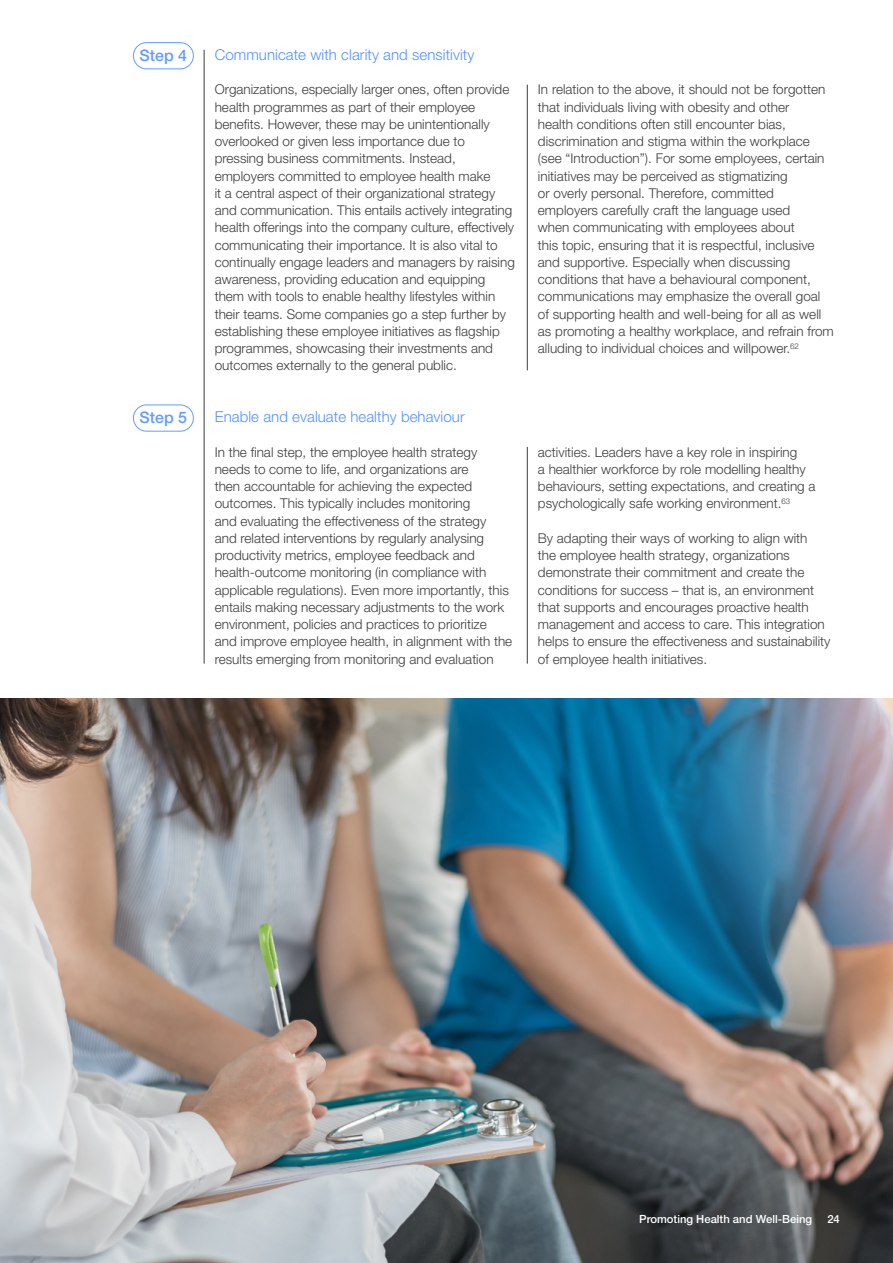
<style>
.page{position:relative;width:893px;height:1263px;background:#fff}
.page>*{position:absolute;margin:0;border:0;box-sizing:border-box;transform-origin:0 0}
.t1{font:500 15.9px "Helvetica Neue LT Pro";color:#639cff}
.t2{font:300 15px "Helvetica Neue LT Pro";letter-spacing:.005em;color:#5291ff}
.t3{font:300 13.5px/17.2px "Helvetica Neue LT Pro";color:#3c3c3b}
.t4{font:500 11.25px "Helvetica Neue LT Pro";color:#fff}
</style>
<div class="page">
<hr style="left:204px;top:50px;width:1px;height:614px;background:#3c3c3b">
<hr style="left:527px;top:85px;width:1px;height:285px;background:#3c3c3b">
<div style="left:133px;top:43px;width:60px;height:26px;border:1px solid #639cff;border-radius:13px"></div>
<hr style="left:527px;top:447px;width:1px;height:217px;background:#3c3c3b">
<div style="left:133px;top:405px;width:60px;height:26px;border:1px solid #639cff;border-radius:13px"></div>
<img style="left:0;top:698px;width:893px;height:565px">
<p class="t1" style="left:140px;top:46px;width:49px">Step 4</p>
<p class="t1" style="left:140px;top:408px;width:49px">Step 5</p>
<p class="t2" style="left:215px;top:45px;width:261px">Communicate with clarity and sensitivity</p>
<p class="t3" style="left:215px;top:81px;width:302px">Organizations, especially larger ones, often provide health programmes as part of their employee benefits. However, these may be unintentionally overlooked or given less importance due to pressing business commitments. Instead, employers committed to employee health make<br>it a central aspect of their organizational strategy and communication. This entails actively integrating health offerings into the company culture, effectively communicating their importance. It is also vital to continually engage leaders and managers by raising awareness, providing education and equipping them with tools to enable healthy lifestyles within their teams. Some companies go a step further by establishing these employee initiatives as flagship programmes, showcasing their investments and outcomes externally to the general public.</p>
<p class="t3" style="left:538px;top:81px;width:297px">In relation to the above, it should not be forgotten that individuals living with obesity and other<br>health conditions often still encounter bias, discrimination and stigma within the workplace (see “Introduction”). For some employees, certain initiatives may be perceived as stigmatizing<br>or overly personal. Therefore, committed employers carefully craft the language used<br>when communicating with employees about<br>this topic, ensuring that it is respectful, inclusive and supportive. Especially when discussing conditions that have a behavioural component, communications may emphasize the overall goal of supporting health and well-being for all as well as promoting a healthy workplace, and refrain from alluding to individual choices and willpower.<sup>62</sup></p>
<p class="t2" style="left:215px;top:408px;width:252px">Enable and evaluate healthy behaviour</p>
<p class="t3" style="left:215px;top:443px;width:299px">In the final step, the employee health strategy needs to come to life, and organizations are<br>then accountable for achieving the expected outcomes. This typically includes monitoring<br>and evaluating the effectiveness of the strategy<br>and related interventions by regularly analysing productivity metrics, employee feedback and health-outcome monitoring (in compliance with applicable regulations). Even more importantly, this entails making necessary adjustments to the work environment, policies and practices to prioritize<br>and improve employee health, in alignment with the results emerging from monitoring and evaluation</p>
<p class="t3" style="left:538px;top:443px;width:279px">activities. Leaders have a key role in inspiring<br>a healthier workforce by role modelling healthy behaviours, setting expectations, and creating a psychologically safe working environment.<sup>63</sup></p>
<p class="t3" style="left:538px;top:529px;width:294px">By adapting their ways of working to align with<br>the employee health strategy, organizations demonstrate their commitment and create the conditions for success – that is, an environment that supports and encourages proactive health management and access to care. This integration helps to ensure the effectiveness and sustainability of employee health initiatives.</p>
<p class="t4" style="left:639px;top:1212px;width:174px">Promoting Health and Well-Being</p>
<p class="t4" style="left:827px;top:1212px;width:14px">24</p>
</div>
